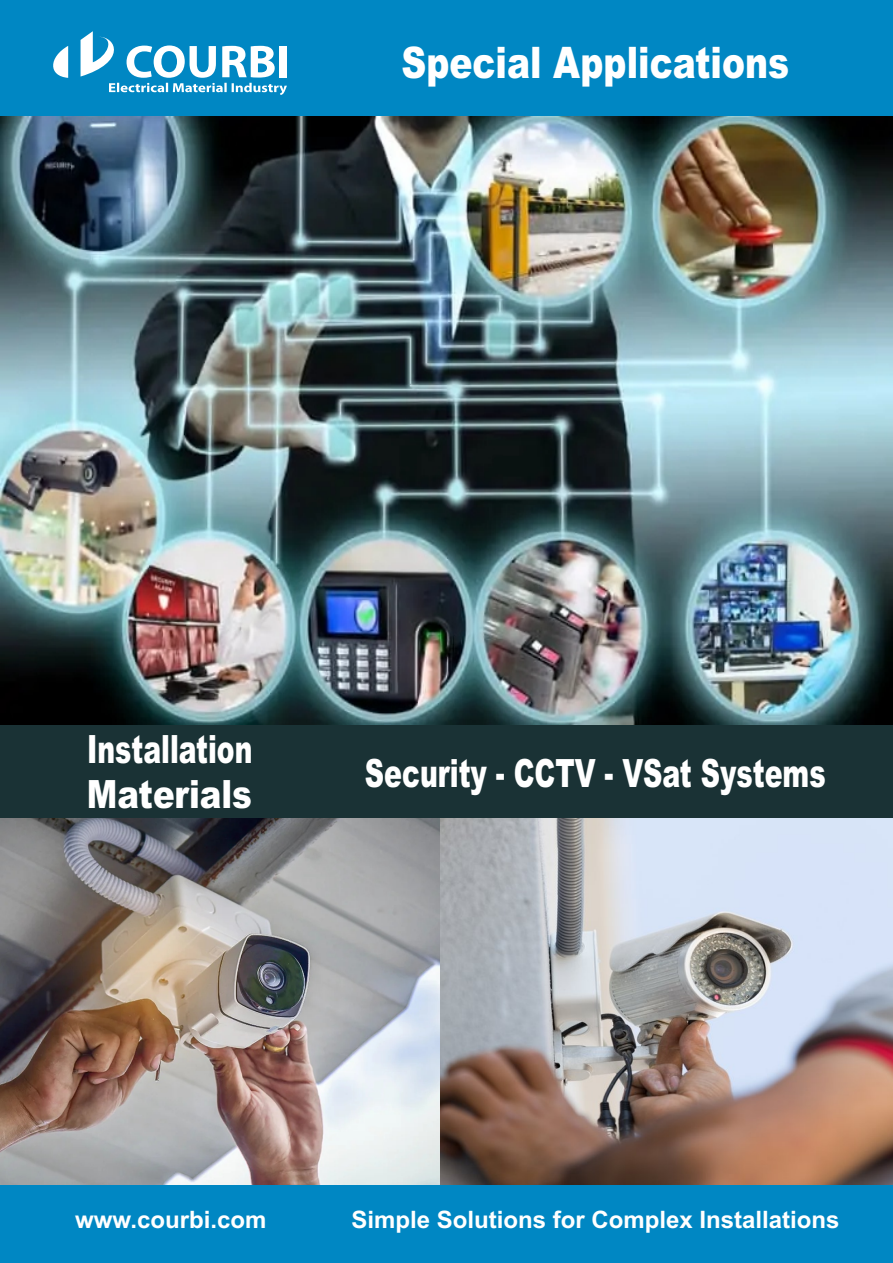
<style>
.page{position:relative;width:893px;height:1263px;background:#fff}
.page>*{position:absolute;margin:0;border:0;box-sizing:border-box;transform-origin:0 0}
.t1{font:900 43.5px "Arial";color:#fff;scale:.79 1}
.t2{font:900 39px "Arial";color:#fff;scale:.69 1}
.t3{font:900 39px/45.5px "Arial";color:#fff;scale:.68 1}
.t4{font:700 24px "Arial";color:#fff}
</style>
<div class="page">
<img style="left:0;top:818px;width:441px;height:368px">
<img style="left:441px;top:818px;width:452px;height:368px">
<div style="left:0;top:1186px;width:893px;height:77px;background:#0087c3"></div>
<div style="left:0;top:724px;width:893px;height:94px;background:#1a3235"></div>
<div style="left:0;top:0;width:893px;height:118px;background:#0087c3"></div>
<svg style="left:53px;top:46px;width:15px;height:32px"></svg>
<svg style="left:81px;top:31px;width:206px;height:64px"></svg>
<img style="left:0;top:116px;width:893px;height:608px">
<h1 class="t1" style="left:401px;top:47px;width:492px">Special Applications</h1>
<h2 class="t3" style="left:87px;top:730px;width:245px">Installation<br>Materials</h2>
<h2 class="t2" style="left:365px;top:759px;width:669px">Security - CCTV - VSat Systems</h2>
<p class="t4" style="left:75px;top:1211px;width:193px">www.courbi.com</p>
<p class="t4" style="left:351px;top:1211px;width:490px">Simple Solutions for Complex Installations</p>
</div>
